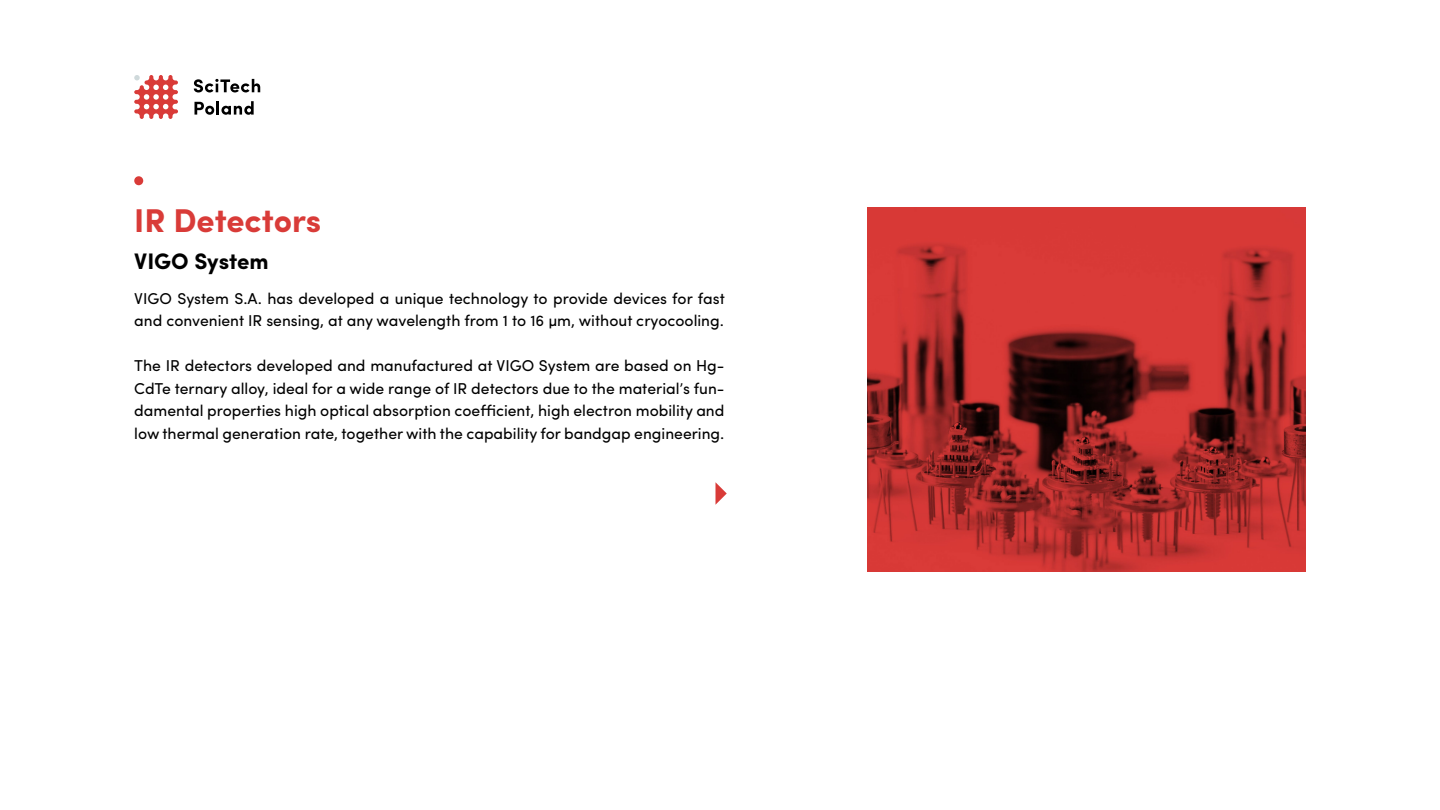
<style>
.page{position:relative;width:1440px;height:810px;background:#fff}
.page>*{position:absolute;margin:0;border:0;box-sizing:border-box;transform-origin:0 0}
.t1{font:700 33px "Sofia Pro";letter-spacing:-.005em;color:#d93b38}
.t2{font:700 22.5px "Sofia Pro";color:#000}
.t3{font:15.75px/22.5px "Sofia Pro";color:#000}
</style>
<div class="page">
<div style="left:134px;top:176px;width:9px;height:9px;background:#d93b38;border-radius:50%"></div>
<svg style="left:194px;top:79px;width:66px;height:13px"></svg>
<svg style="left:195px;top:101px;width:59px;height:14px"></svg>
<svg style="left:134px;top:75px;width:44px;height:44px"></svg>
<svg style="left:716px;top:483px;width:11px;height:21px"></svg>
<img style="left:867px;top:208px;width:439px;height:363px">
<h1 class="t1" style="left:134px;top:196px;width:189px">IR Detectors</h1>
<h2 class="t2" style="left:134px;top:244px;width:136px">VIGO System</h2>
<p class="t3" style="left:134px;top:286px;width:592px">VIGO System S.A. has developed a unique technology to provide devices for fast and convenient IR sensing, at any wavelength from 1 to 16 µm, without cryocooling.</p>
<p class="t3" style="left:134px;top:353px;width:592px;text-align:justify">The IR detectors developed and manufactured at VIGO System are based on Hg-CdTe ternary alloy, ideal for a wide range of IR detectors due to the material’s fun&shy;damental properties high optical absorption coefficient, high electron mobility and low thermal generation rate, together with the capability for bandgap engineering.</p>
</div>
